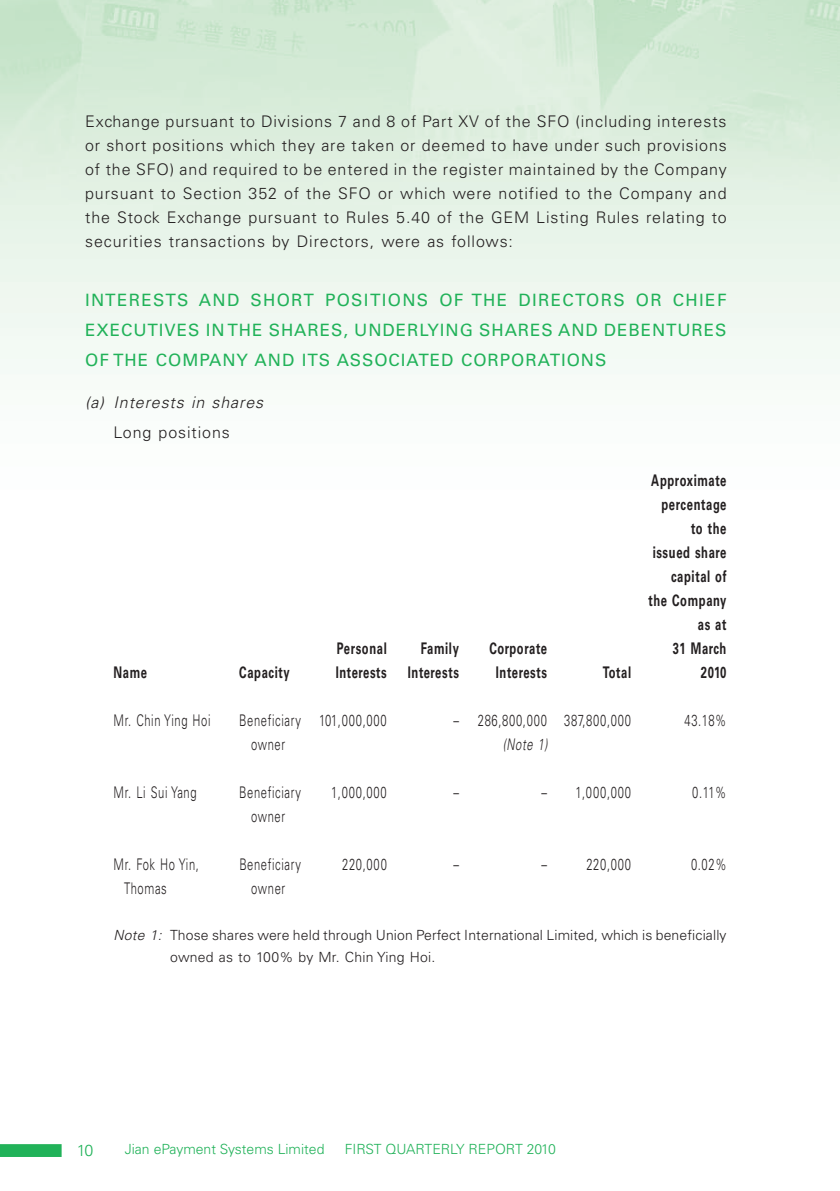
<style>
.page{position:relative;width:840px;height:1191px;background:#fff}
.page>*{position:absolute;margin:0;border:0;box-sizing:border-box;transform-origin:0 0}
.t1{font:17px "Univers LT Std";letter-spacing:.065em;color:#21b259}
.t2{font:300 16px/24px "Univers LT Std";letter-spacing:.055em;color:#231f20;text-align:justify}
.t3{font:300 16px "Univers LT Std";letter-spacing:.055em;color:#231f20;scale:.7 1}
.t4{font:700 16px/24px "Univers LT Std";letter-spacing:.055em;color:#231f20;text-align:right;scale:.7 1}
.t5{font:italic 300 16px "Univers LT Std";letter-spacing:.055em;color:#231f20}
.t6{font:italic 300 16px "Univers LT Std";letter-spacing:.055em;color:#231f20;scale:.7 1}
.t7{font:300 16px "Univers LT Std";color:#21b259}
.t8{font:300 14px/22px "Univers LT Std";letter-spacing:.01em;color:#231f20}
.t9{font:300 14px "Univers LT Std";color:#21b259}
.s1{font-style:italic}
</style>
<div class="page">
<svg style="left:0;top:1144px;width:62px;height:13px"></svg>
<p class="t2" style="left:85px;top:109px;width:643px">Exchange pursuant to Divisions 7 and 8 of Part XV of the SFO (including interests or short positions which they are taken or deemed to have under such provisions of the SFO) and required to be entered in the register maintained by the Company pursuant to Section 352 of the SFO or which were notified to the Company and the Stock Exchange pursuant to Rules 5.40 of the GEM Listing Rules relating to securities transactions by Directors, were as follows:</p>
<p class="t1" style="left:85px;top:290px;width:19px">INTERESTS</p>
<p class="t1" style="left:199px;top:290px;width:15px">AND</p>
<p class="t1" style="left:250px;top:290px;width:14px">SHORT</p>
<p class="t1" style="left:325px;top:290px;width:13px">POSITIONS</p>
<p class="t1" style="left:439px;top:290px;width:45px">OF THE</p>
<p class="t1" style="left:518px;top:290px;width:26px">DIRECTORS</p>
<p class="t1" style="left:635px;top:290px;width:13px">OR</p>
<p class="t1" style="left:672px;top:290px;width:12px">CHIEF</p>
<p class="t1" style="left:85px;top:320px;width:13px">EXECUTIVES</p>
<p class="t1" style="left:205px;top:320px;width:35px">IN THE</p>
<p class="t1" style="left:268px;top:320px;width:13px">SHARES</p>
<p class="t1" style="left:343px;top:320px;width:24px">, UNDERL</p>
<p class="t1" style="left:427px;top:320px;width:24px">YING</p>
<p class="t1" style="left:479px;top:320px;width:13px">SHARES</p>
<p class="t1" style="left:558px;top:320px;width:14px">AND</p>
<p class="t1" style="left:603px;top:320px;width:13px">DEBENTURES</p>
<p class="t1" style="left:85px;top:350px;width:41px">OF THE</p>
<p class="t1" style="left:156px;top:350px;width:27px">COMPAN</p>
<p class="t1" style="left:236px;top:350px;width:32px">Y AND</p>
<p class="t1" style="left:302px;top:350px;width:10px">ITS</p>
<p class="t1" style="left:337px;top:350px;width:13px">ASSOCIATED</p>
<p class="t1" style="left:461px;top:350px;width:13px">CORPORATIONS</p>
<p class="t5" style="left:85px;top:392px;width:179px">(a) Interests in shares</p>
<p class="t2" style="left:113px;top:420px;width:118px">Long positions</p>
<p class="t4" style="left:648px;top:468px;width:113px">Approximate percentage to the<br>issued share capital of the Company as at</p>
<p class="t4" style="left:336px;top:636px;width:73px">Personal</p>
<p class="t4" style="left:420px;top:636px;width:56px">Family</p>
<p class="t4" style="left:489px;top:636px;width:84px">Corporate</p>
<p class="t4" style="left:672px;top:636px;width:78px">31 March</p>
<p class="t4" style="left:113px;top:660px;width:50px">Name</p>
<p class="t4" style="left:239px;top:660px;width:74px">Capacity</p>
<p class="t4" style="left:335px;top:660px;width:75px">Interests</p>
<p class="t4" style="left:407px;top:660px;width:75px">Interests</p>
<p class="t4" style="left:495px;top:660px;width:75px">Interests</p>
<p class="t4" style="left:602px;top:660px;width:42px">Total</p>
<p class="t4" style="left:700px;top:660px;width:38px">2010</p>
<p class="t3" style="left:113px;top:710px;width:140px">Mr. Chin Ying Hoi</p>
<p class="t3" style="left:239px;top:710px;width:212px">Beneficiary 1 01 ,000,000</p>
<p class="t3" style="left:453px;top:710px;width:255px">– 286,800,000 387,800,000</p>
<p class="t3" style="left:684px;top:710px;width:61px">43.1 8%</p>
<p class="t3" style="left:251px;top:734px;width:50px">owner</p>
<p class="t6" style="left:502px;top:734px;width:66px">(Note 1)</p>
<p class="t3" style="left:113px;top:782px;width:120px">Mr. Li Sui Yang</p>
<p class="t3" style="left:239px;top:782px;width:212px">Beneficiary 1 ,000,000</p>
<p class="t3" style="left:453px;top:782px;width:9px">–</p>
<p class="t3" style="left:541px;top:782px;width:130px">– 1 ,000,000</p>
<p class="t3" style="left:691px;top:782px;width:50px">0.11 %</p>
<p class="t3" style="left:251px;top:806px;width:50px">owner</p>
<p class="t3" style="left:113px;top:854px;width:123px">Mr. Fok Ho Yin,</p>
<p class="t3" style="left:239px;top:854px;width:90px">Beneficiary</p>
<p class="t3" style="left:342px;top:854px;width:65px">220,000</p>
<p class="t3" style="left:453px;top:854px;width:9px">–</p>
<p class="t3" style="left:541px;top:854px;width:9px">–</p>
<p class="t3" style="left:586px;top:854px;width:65px">220,000</p>
<p class="t3" style="left:690px;top:854px;width:52px">0.02%</p>
<p class="t3" style="left:124px;top:878px;width:63px">Thomas</p>
<p class="t3" style="left:251px;top:878px;width:50px">owner</p>
<p class="t8" style="left:170px;top:923px;width:557px;text-indent:-57px"><span class="s1">Note 1:</span> Those shares were held through Union Perfect International Limited, which is beneficially owned as to 1 00% by Mr. Chin Ying Hoi.</p>
<p class="t7" style="left:77px;top:1140px;width:18px">1 0</p>
<p class="t9" style="left:125px;top:1141px;width:201px">Jian ePayment Systems Limited</p>
<p class="t9" style="left:344px;top:1141px;width:212px">FIRST QUARTERLY Re port 201 0</p>
</div>
